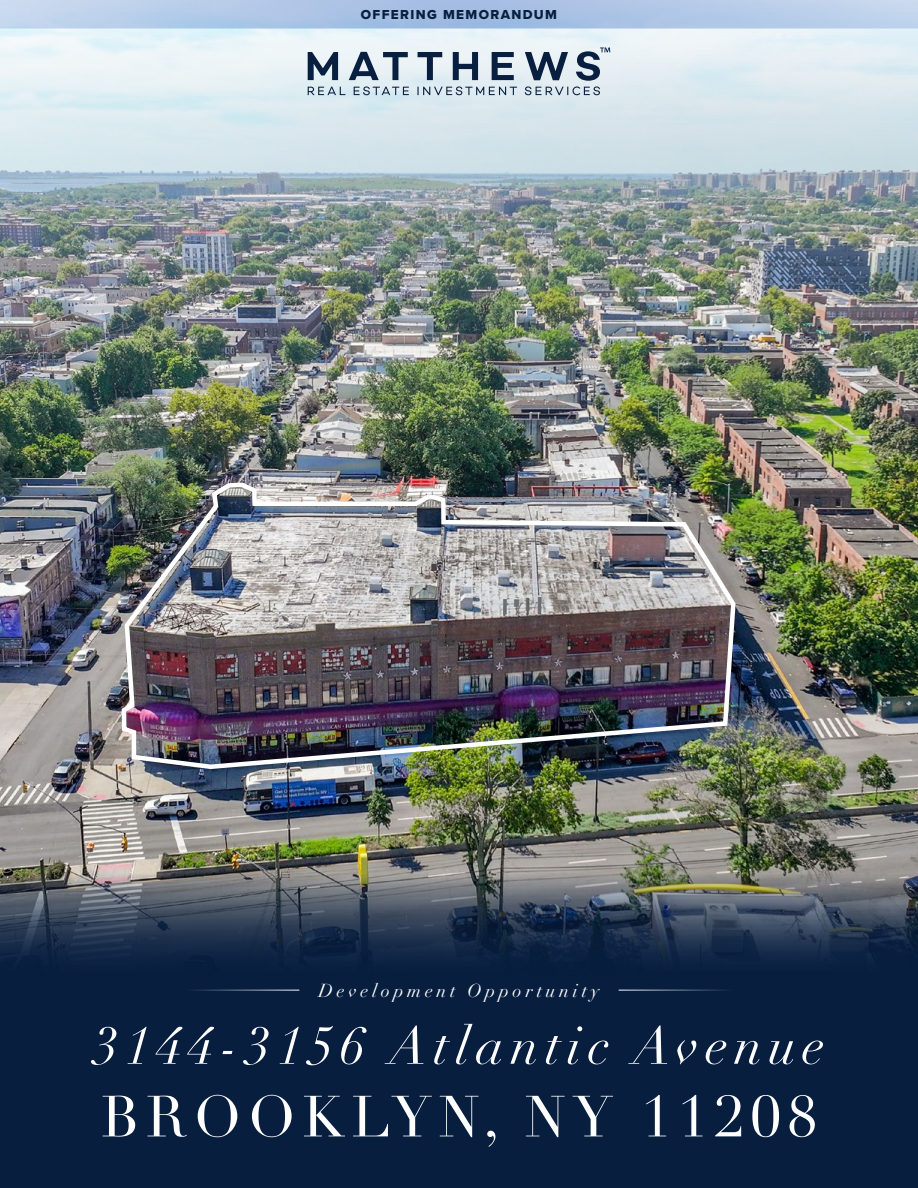
<style>
.page{position:relative;width:918px;height:1188px;background:#fff}
.page>*{position:absolute;margin:0;border:0;box-sizing:border-box;transform-origin:0 0}
.t1{font:57px "Didot";letter-spacing:.12em;color:#fff}
.t2{font:italic 52.5px "Didot LT Std";letter-spacing:.12em;color:#fff}
.t3{font:italic 18.45px "Didot LT Std";letter-spacing:.2em;color:#fff}
.t4{font:13.5px "Proxima Nova Extrabld";letter-spacing:.1em;color:#091f3e}
</style>
<div class="page">
<img style="left:0;top:29px;width:918px;height:846px">
<svg style="left:308px;top:48px;width:302px;height:47px;background:#a9b7c3"></svg>
<svg style="left:0;top:0;width:918px;height:29px;background:#b2c9e7"></svg>
<svg style="left:0;top:875px;width:918px;height:313px;background:#162a47"></svg>
<hr style="left:619px;top:990px;width:114px;height:1px;background:#fff">
<hr style="left:185px;top:990px;width:114px;height:1px;background:#fff">
<img style="left:119px;top:480px;width:619px;height:291px">
<p class="t4" style="left:361px;top:4px;width:198px">OFFERING MEMORANDUM</p>
<p class="t3" style="left:319px;top:979px;width:282px">Development Opportunity</p>
<p class="t2" style="left:93px;top:1014px;width:733px">3144-3156 Atlantic Avenue</p>
<p class="t1" style="left:101px;top:1082px;width:718px">BROOKLYN, NY 11208</p>
</div>
